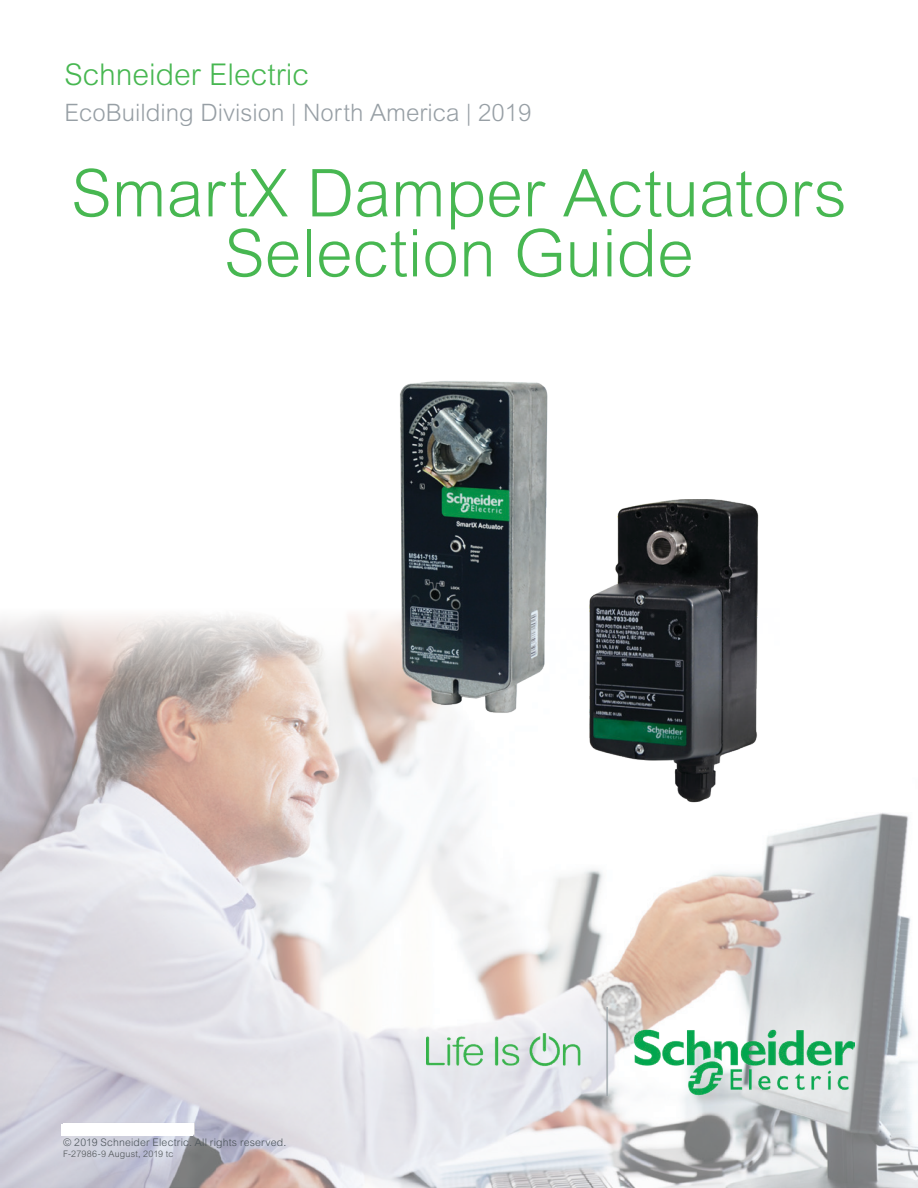
<style>
.page{position:relative;width:918px;height:1188px;background:#fff}
.page>*{position:absolute;margin:0;border:0;box-sizing:border-box;transform-origin:0 0}
.t1{font:300 66px/60px "Arial MT Std";color:#47b751;text-align:center}
.t2{font:300 30px "Arial MT Std";color:#47b751}
.t3{font:300 24px "Arial MT Std";color:#979fa5}
.t4{font:300 10.5px "Arial MT Std";letter-spacing:.015em;color:#4d555b}
.t5{font:300 9px "Arial MT Std";letter-spacing:.02em;color:#505557}
</style>
<div class="page">
<img style="left:0;top:614px;width:918px;height:574px">
<img style="left:587px;top:500px;width:180px;height:313px">
<img style="left:388px;top:381px;width:166px;height:343px">
<img style="left:427px;top:1007px;width:428px;height:89px">
<div style="left:62px;top:1124px;width:131px;height:12px;background:#fff"></div>
<h2 class="t2" style="left:64px;top:57px;width:246px">Schneider Electric</h2>
<h3 class="t3" style="left:64px;top:99px;width:468px">EcoBuilding Division | North America | 2019</h3>
<h1 class="t1" style="left:71px;top:163px;width:777px">SmartX Damper Actuators<br>Selection Guide</h1>
<p class="t4" style="left:63px;top:1136px;width:225px">© 2019 Schneider Electric. All rights reserved.</p>
<p class="t5" style="left:63px;top:1148px;width:112px">F-27986-9 August, 2019 tc</p>
</div>
